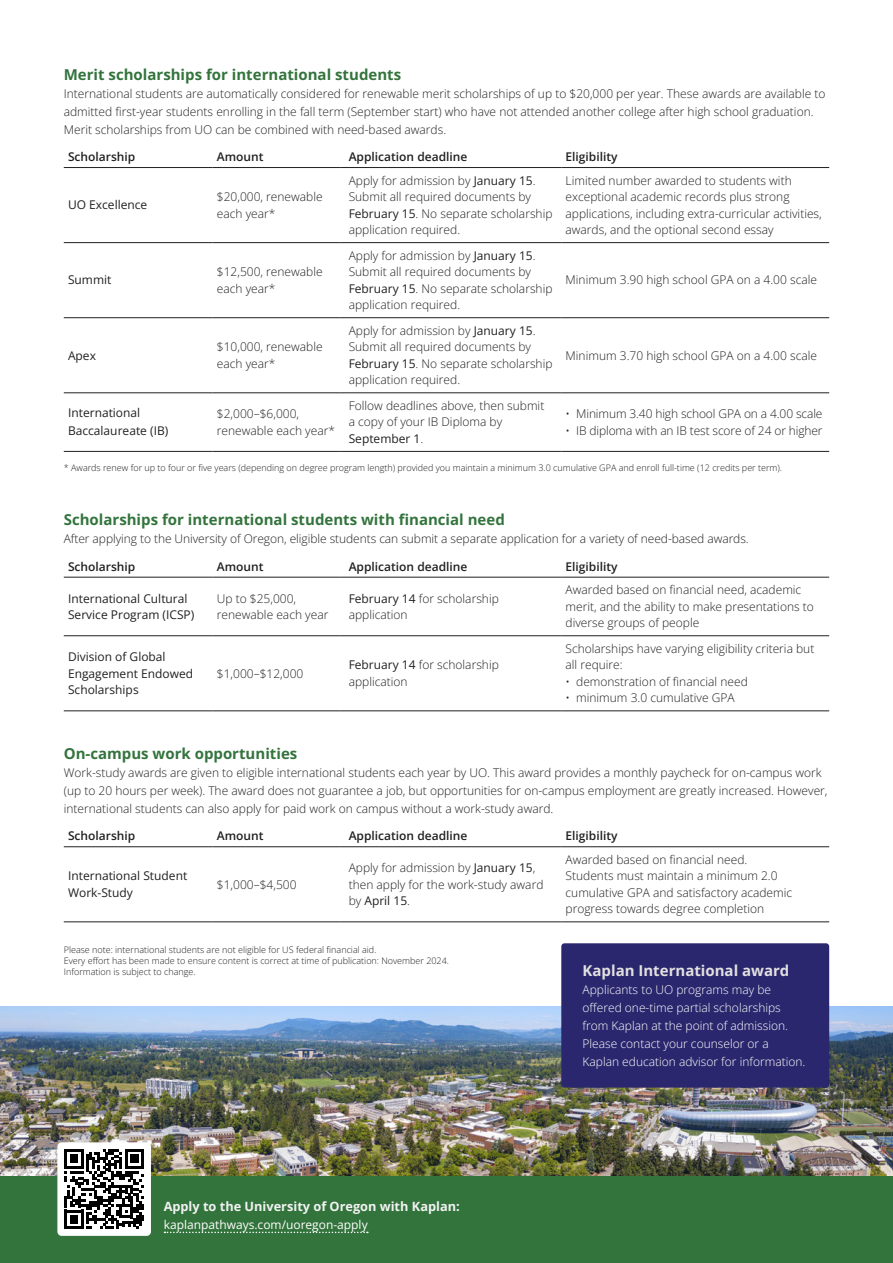
<style>
.page{position:relative;width:893px;height:1263px;background:#fff}
.page>*{position:absolute;margin:0;border:0;box-sizing:border-box;transform-origin:0 0}
.Large_Heading__PUA{font:700 15px "Open Sans";color:#33743d}
.Large_Heading__NUA{font:700 15px "Open Sans";color:#e1e1e0}
.Medium_Heading__NUA{font:700 12.75px "Open Sans";color:#f2f2f2}
.Body__PUA{font:300 12px/16.5px "Open Sans";color:#212020}
.Body__PUA-2{font:12px/16.5px "Open Sans";color:#212020}
.Body__NUA{font:300 12px/18px "Open Sans";color:#fff}
.Small_Heading__PUA{font:600 12px "Open Sans";color:#212020}
.Body__NUA-2{font:12px "Open Sans";color:#fff}
.Footnote__PUA{font:300 9px/10.8px "Open Sans";color:#212020}
.s1{font-weight:400}
</style>
<div class="page">
<img style="left:0;top:1006px;width:893px;height:171px">
<hr style="left:64px;top:167px;width:149px;height:1px;background:#212020">
<hr style="left:213px;top:167px;width:127px;height:1px;background:#212020">
<hr style="left:340px;top:167px;width:221px;height:1px;background:#212020">
<hr style="left:561px;top:167px;width:268px;height:1px;background:#212020">
<hr style="left:64px;top:242px;width:149px;height:1px;background:#212020">
<hr style="left:213px;top:242px;width:127px;height:1px;background:#212020">
<hr style="left:340px;top:242px;width:221px;height:1px;background:#212020">
<hr style="left:561px;top:242px;width:268px;height:1px;background:#212020">
<hr style="left:64px;top:317px;width:149px;height:1px;background:#212020">
<hr style="left:213px;top:317px;width:127px;height:1px;background:#212020">
<hr style="left:340px;top:317px;width:221px;height:1px;background:#212020">
<hr style="left:561px;top:317px;width:268px;height:1px;background:#212020">
<hr style="left:64px;top:393px;width:149px;height:1px;background:#212020">
<hr style="left:213px;top:393px;width:127px;height:1px;background:#212020">
<hr style="left:340px;top:393px;width:221px;height:1px;background:#212020">
<hr style="left:561px;top:393px;width:268px;height:1px;background:#212020">
<hr style="left:64px;top:451px;width:149px;height:1px;background:#212020">
<hr style="left:213px;top:451px;width:127px;height:1px;background:#212020">
<hr style="left:340px;top:451px;width:221px;height:1px;background:#212020">
<hr style="left:561px;top:451px;width:268px;height:1px;background:#212020">
<hr style="left:64px;top:577px;width:149px;height:1px;background:#212020">
<hr style="left:213px;top:577px;width:127px;height:1px;background:#212020">
<hr style="left:340px;top:577px;width:221px;height:1px;background:#212020">
<hr style="left:561px;top:577px;width:268px;height:1px;background:#212020">
<hr style="left:64px;top:635px;width:149px;height:1px;background:#212020">
<hr style="left:213px;top:635px;width:127px;height:1px;background:#212020">
<hr style="left:340px;top:635px;width:221px;height:1px;background:#212020">
<hr style="left:561px;top:635px;width:268px;height:1px;background:#212020">
<hr style="left:64px;top:711px;width:149px;height:1px;background:#212020">
<hr style="left:213px;top:711px;width:127px;height:1px;background:#212020">
<hr style="left:340px;top:711px;width:221px;height:1px;background:#212020">
<hr style="left:561px;top:711px;width:268px;height:1px;background:#212020">
<hr style="left:64px;top:846px;width:149px;height:1px;background:#212020">
<hr style="left:213px;top:846px;width:127px;height:1px;background:#212020">
<hr style="left:340px;top:846px;width:221px;height:1px;background:#212020">
<hr style="left:561px;top:846px;width:268px;height:1px;background:#212020">
<hr style="left:64px;top:921px;width:149px;height:1px;background:#212020">
<hr style="left:213px;top:921px;width:127px;height:1px;background:#212020">
<hr style="left:340px;top:921px;width:221px;height:1px;background:#212020">
<hr style="left:561px;top:921px;width:268px;height:1px;background:#212020">
<div style="left:561px;top:943px;width:268px;height:144px;background:#2b276e;border-radius:3px"></div>
<div style="left:0;top:1177px;width:893px;height:86px;background:#33743d"></div>
<svg style="left:164px;top:1231px;width:204px;height:2px"></svg>
<div style="left:57px;top:1142px;width:94px;height:94px;background:#fff;border-radius:4px"></div>
<svg style="left:64px;top:1149px;width:80px;height:80px"></svg>
<h3 class="Large_Heading__PUA" style="left:64px;top:64px;width:339px">Merit scholarships for international students</h3>
<p class="Body__PUA" style="left:64px;top:84px;width:763px;line-height:18px">International students are automatically considered for renewable merit scholarships of up to $20,000 per year. These awards are available to admitted first-year students enrolling in the fall term (September start) who have not attended another college after high school graduation.<br>Merit scholarships from UO can be combined with need-based awards.</p>
<h5 class="Small_Heading__PUA" style="left:68px;top:149px;width:69px">Scholarship</h5>
<h5 class="Small_Heading__PUA" style="left:217px;top:149px;width:48px">Amount</h5>
<h5 class="Small_Heading__PUA" style="left:349px;top:149px;width:120px">Application deadline</h5>
<h5 class="Small_Heading__PUA" style="left:566px;top:149px;width:54px">Eligibility</h5>
<p class="Body__PUA-2" style="left:68px;top:196px;width:81px">UO Excellence</p>
<p class="Body__PUA" style="left:217px;top:188px;width:107px">$20,000, renewable each year*</p>
<p class="Body__PUA" style="left:349px;top:172px;width:205px">Apply for admission by <span class="s1">January 15</span>.<br>Submit all required documents by<br><span class="s1">February 15</span>. No separate scholarship application required.</p>
<p class="Body__PUA" style="left:566px;top:172px;width:258px">Limited number awarded to students with exceptional academic records plus strong applications, including extra-curricular activities, awards, and the optional second essay</p>
<p class="Body__PUA-2" style="left:68px;top:272px;width:45px">Summit</p>
<p class="Body__PUA" style="left:217px;top:263px;width:107px">$12,500, renewable each year*</p>
<p class="Body__PUA-2" style="left:68px;top:347px;width:29px">Apex</p>
<p class="Body__PUA" style="left:217px;top:338px;width:107px">$10,000, renewable each year*</p>
<p class="Body__PUA" style="left:349px;top:247px;width:205px">Apply for admission by <span class="s1">January 15</span>.<br>Submit all required documents by<br><span class="s1">February 15</span>. No separate scholarship application required.</p>
<p class="Body__PUA" style="left:349px;top:322px;width:205px">Apply for admission by <span class="s1">January 15</span>.<br>Submit all required documents by<br><span class="s1">February 15</span>. No separate scholarship application required.</p>
<p class="Body__PUA" style="left:566px;top:272px;width:253px">Minimum 3.90 high school GPA on a 4.00 scale</p>
<p class="Body__PUA" style="left:566px;top:347px;width:253px">Minimum 3.70 high school GPA on a 4.00 scale</p>
<p class="Body__PUA-2" style="left:68px;top:404px;width:102px;line-height:18px">International<br>Baccalaureate (IB)</p>
<p class="Body__PUA" style="left:217px;top:405px;width:120px">$2,000–$6,000, renewable each year*</p>
<p class="Body__PUA" style="left:349px;top:397px;width:197px">Follow deadlines above, then submit a copy of your IB Diploma by<br><span class="s1">September 1</span>.</p>
<p class="Body__PUA" style="left:566px;top:405px;width:258px">• Minimum 3.40 high school GPA on a 4.00 scale</p>
<p class="Body__PUA" style="left:566px;top:422px;width:259px">• IB diploma with an IB test score of 24 or higher</p>
<p class="Footnote__PUA" style="left:64px;top:462px;width:720px">* Awards renew for up to four or five years (depending on degree program length) provided you maintain a minimum 3.0 cumulative GPA and enroll full-time (12 credits per term).</p>
<h3 class="Large_Heading__PUA" style="left:64px;top:509px;width:443px">Scholarships for international students with financial need</h3>
<p class="Body__PUA" style="left:64px;top:530px;width:686px">After applying to the University of Oregon, eligible students can submit a separate application for a variety of need-based awards.</p>
<h5 class="Small_Heading__PUA" style="left:68px;top:558px;width:69px">Scholarship</h5>
<h5 class="Small_Heading__PUA" style="left:217px;top:558px;width:48px">Amount</h5>
<h5 class="Small_Heading__PUA" style="left:349px;top:558px;width:120px">Application deadline</h5>
<h5 class="Small_Heading__PUA" style="left:566px;top:558px;width:54px">Eligibility</h5>
<p class="Body__PUA-2" style="left:68px;top:590px;width:128px">International Cultural<br>Service Program (ICSP)</p>
<p class="Body__PUA" style="left:217px;top:589px;width:113px">Up to $25,000, renewable each year</p>
<p class="Body__PUA" style="left:349px;top:589px;width:152px"><span class="s1">February 14</span> for scholarship application</p>
<p class="Body__PUA" style="left:566px;top:581px;width:250px">Awarded based on financial need, academic merit, and the ability to make presentations to diverse groups of people</p>
<p class="Body__PUA-2" style="left:68px;top:648px;width:127px">Division of Global<br>Engagement Endowed<br>Scholarships</p>
<p class="Body__PUA" style="left:566px;top:640px;width:250px">Scholarships have varying eligibility criteria but all require:</p>
<p class="Body__PUA" style="left:566px;top:673px;width:184px">• demonstration of financial need</p>
<p class="Body__PUA" style="left:566px;top:689px;width:171px">• minimum 3.0 cumulative GPA</p>
<p class="Body__PUA" style="left:217px;top:665px;width:88px">$1,000–$12,000</p>
<p class="Body__PUA" style="left:349px;top:656px;width:152px"><span class="s1">February 14</span> for scholarship application</p>
<h3 class="Large_Heading__PUA" style="left:64px;top:743px;width:235px">On-campus work opportunities</h3>
<p class="Body__PUA" style="left:64px;top:763px;width:765px;line-height:18px">Work-study awards are given to eligible international students each year by UO. This award provides a monthly paycheck for on-campus work (up to 20 hours per week). The award does not guarantee a job, but opportunities for on-campus employment are greatly increased. However, international students can also apply for paid work on campus without a work-study award.</p>
<h5 class="Small_Heading__PUA" style="left:68px;top:828px;width:69px">Scholarship</h5>
<h5 class="Small_Heading__PUA" style="left:217px;top:828px;width:48px">Amount</h5>
<h5 class="Small_Heading__PUA" style="left:349px;top:828px;width:120px">Application deadline</h5>
<h5 class="Small_Heading__PUA" style="left:566px;top:828px;width:54px">Eligibility</h5>
<p class="Body__PUA-2" style="left:68px;top:867px;width:121px">International Student<br>Work-Study</p>
<p class="Body__PUA" style="left:217px;top:876px;width:81px">$1,000–$4,500</p>
<p class="Body__PUA" style="left:349px;top:859px;width:196px">Apply for admission by <span class="s1">January 15</span>, then apply for the work-study award by <span class="s1">April 15</span>.</p>
<p class="Body__PUA" style="left:566px;top:851px;width:228px">Awarded based on financial need.<br>Students must maintain a minimum 2.0 cumulative GPA and satisfactory academic progress towards degree completion</p>
<p class="Footnote__PUA" style="left:64px;top:944px;width:387px">Please note: international students are not eligible for US federal financial aid.<br>Every effort has been made to ensure content is correct at time of publication: November 2024.<br>Information is subject to change.</p>
<h4 class="Medium_Heading__NUA" style="left:164px;top:1198px;width:297px">Apply to the University of Oregon with Kaplan:</h4>
<p class="Body__NUA-2" style="left:164px;top:1217px;width:205px">kaplanpathways.com/uoregon-apply</p>
<h3 class="Large_Heading__NUA" style="left:583px;top:960px;width:208px">Kaplan International award</h3>
<p class="Body__NUA" style="left:583px;top:981px;width:224px">Applicants to UO programs may be offered one-time partial scholarships from Kaplan at the point of admission.<br>Please contact your counselor or a Kaplan education advisor for information.</p>
</div>
